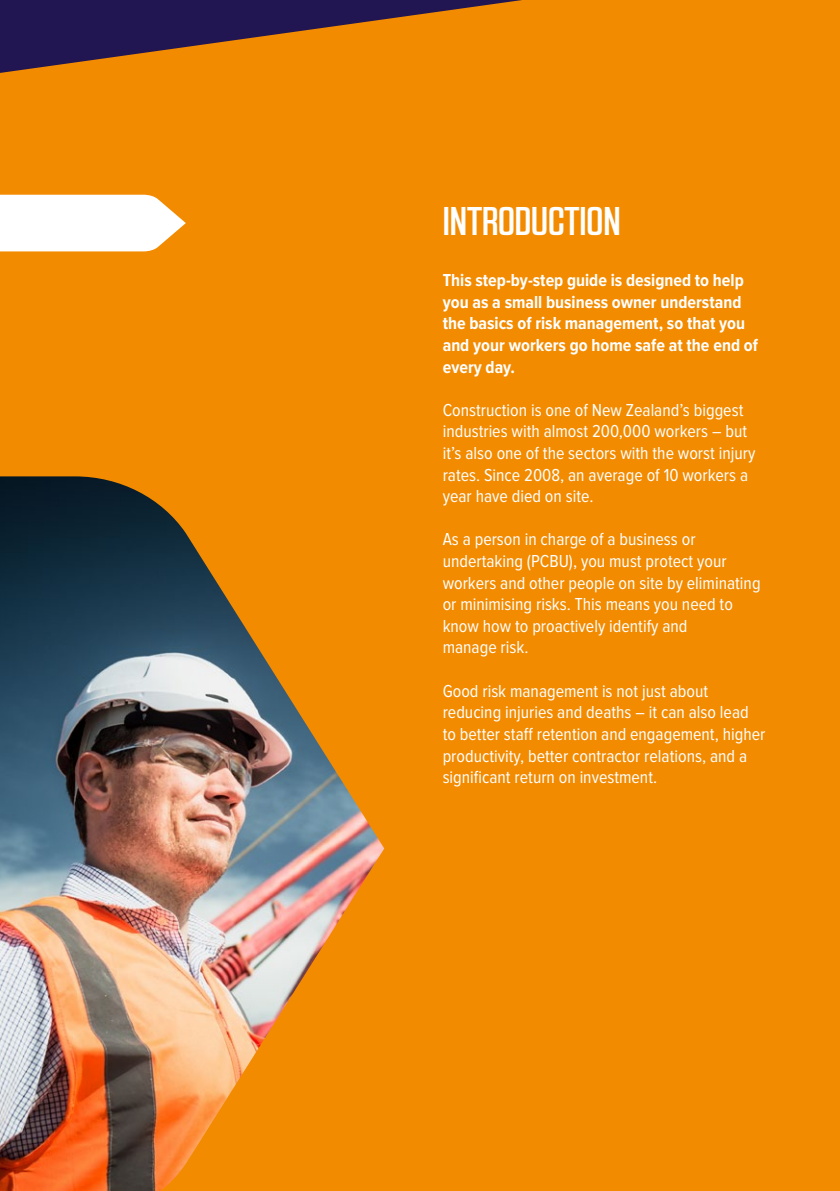
<style>
.page{position:relative;width:840px;height:1191px;background:#fff}
.page>*{position:absolute;margin:0;border:0;box-sizing:border-box;transform-origin:0 0}
.t1{font:500 40px "RB No 2.1 a";color:#fff}
.t2{font:18px/21.6px "Proxima Nova Cond";color:#fff}
.t3{font:700 18px/21.6px "Proxima Nova Cond";color:#fff}
</style>
<div class="page">
<div style="left:0;top:0;width:839px;height:1191px;background:#f38b00"></div>
<svg style="left:0;top:0;width:522px;height:73px"></svg>
<img style="left:0;top:476px;width:384px;height:715px">
<svg style="left:0;top:195px;width:186px;height:56px;background:#fdf4e8"></svg>
<h1 class="t1" style="left:442px;top:198px;width:179px">INTRODUCTION</h1>
<p class="t3" style="left:442px;top:270px;width:316px">This step-by-step guide is designed to help you as a small business owner understand the basics of risk management, so that you and your workers go home safe at the end of every day.</p>
<p class="t2" style="left:442px;top:400px;width:314px">Construction is one of New Zealand’s biggest industries with almost 200,000 workers – but it’s also one of the sectors with the worst injury rates. Since 2008, an average of 10 workers a year have died on site.</p>
<p class="t2" style="left:442px;top:529px;width:319px">As a person in charge of a business or undertaking (PCBU), you must protect your workers and other people on site by eliminating or minimising risks. This means you need to know how to proactively identify and<br>manage risk.</p>
<p class="t2" style="left:442px;top:680px;width:324px">Good risk management is not just about reducing injuries and deaths – it can also lead to better staff retention and engagement, higher productivity, better contractor relations, and a significant return on investment.</p>
</div>
